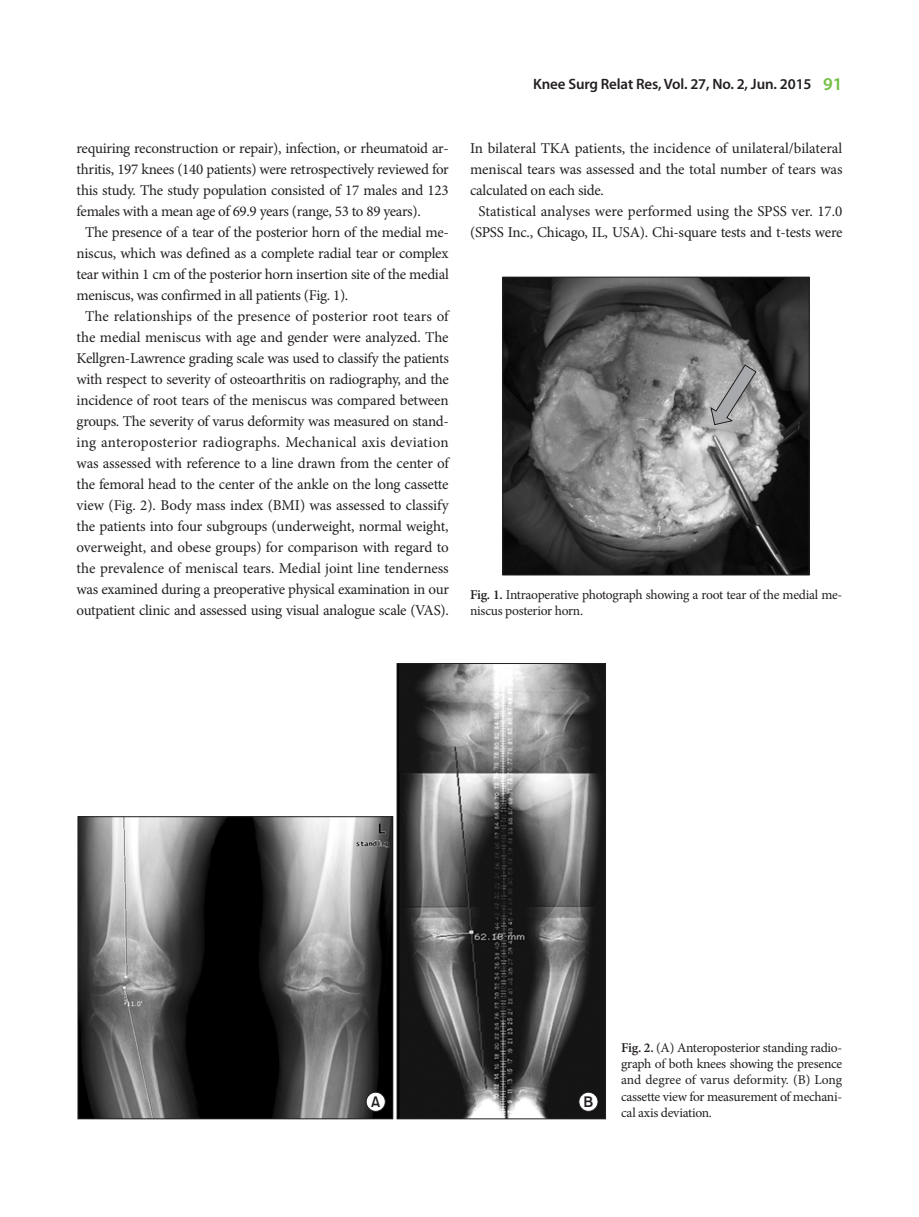
<style>
.page{position:relative;width:919px;height:1217px;background:#fff}
.page>*{position:absolute;margin:0;border:0;box-sizing:border-box;transform-origin:0 0}
.본문{font:15px/21px "Minion Pro";letter-spacing:-.015em;color:#231f20;text-align:justify}
.머리말홀수{font:600 15px "Myriad Pro";letter-spacing:-.01em;color:#231f20}
.t1{font:15px "Gothic 725 BT Bold A";color:#231f20}
.그림제목{font:13.5px/16.2px "Minion Pro";letter-spacing:-.025em;color:#231f20}
.s1{font-size:18px;color:#71bf44}
.s2{font-weight:600}
</style>
<div class="page">
<img style="left:504px;top:279px;width:303px;height:294px">
<div style="left:502px;top:277px;width:307px;height:298px;border:1px solid #231f20"></div>
<svg style="left:709px;top:364px;width:48px;height:61px;background:#a2a2a4"></svg>
<svg style="left:77px;top:663px;width:529px;height:455px"></svg>
<div style="left:366px;top:1091px;width:19px;height:20px;background:#fff;border-radius:50%"></div>
<div style="left:366px;top:1091px;width:19px;height:20px;border:1px solid #231f20;border-radius:50%"></div>
<div style="left:579px;top:1091px;width:19px;height:20px;background:#fff;border-radius:50%"></div>
<div style="left:578px;top:1091px;width:20px;height:20px;border:1px solid #231f20;border-radius:50%"></div>
<p class="머리말홀수" style="left:533px;top:74px;width:311px">Knee Surg Relat Res, Vol. 27, No. 2, Jun. 2015 <span class="s1">91</span></p>
<p class="본문" style="left:77px;top:137px;width:374px">requiring reconstruction or repair), infection, or rheumatoid ar&shy;thritis, 197 knees (140 patients) were retrospectively reviewed for this study. The study population consisted of 17 males and 123 females with a mean age of 69.9 years (range, 53 to 89 years).</p>
<p class="본문" style="left:77px;top:221px;width:374px;text-indent:9px">The presence of a tear of the posterior horn of the medial me&shy;niscus, which was defined as a complete radial tear or complex tear within 1 cm of the posterior horn insertion site of the medial meniscus, was confirmed in all patients (Fig. 1).</p>
<p class="본문" style="left:77px;top:305px;width:374px;text-align:center">The relationships of the presence of posterior root tears of the medial meniscus with age and gender were analyzed. The Kellgren-Lawrence grading scale was used to classify the patients with respect to severity of osteoarthritis on radiography, and the incidence of root tears of the meniscus was compared between groups. The severity of varus deformity was measured on stand&shy;ing anteroposterior radiographs. Mechanical axis deviation was assessed with reference to a line drawn from the center of the femoral head to the center of the ankle on the long cassette view (Fig. 2). Body mass index (BMI) was assessed to classify the patients into four subgroups (underweight, normal weight, overweight, and obese groups) for comparison with regard to the prevalence of meniscal tears. Medial joint line tenderness was examined during a preoperative physical examination in our outpatient clinic and assessed using visual analogue scale (VAS).</p>
<p class="본문" style="left:470px;top:137px;width:374px">In bilateral TKA patients, the incidence of unilateral/bilateral meniscal tears was assessed and the total number of tears was calculated on each side.</p>
<p class="본문" style="left:470px;top:200px;width:374px;text-align:center">Statistical analyses were performed using the SPSS ver. 17.0 (SPSS Inc., Chicago, IL, USA). Chi-square tests and t-tests were</p>
<p class="그림제목" style="left:470px;top:586px;width:374px"><span class="s2">Fig. 1.</span> Intraoperative photograph showing a root tear of the medial me&shy;niscus posterior horn.</p>
<p class="t1" style="left:371px;top:1092px;width:11px">A</p>
<p class="t1" style="left:583px;top:1092px;width:11px">B</p>
<p class="그림제목" style="left:621px;top:1039px;width:223px;text-align:justify"><span class="s2">Fig. 2.</span> (A) Anteroposterior standing radio&shy;graph of both knees showing the presence and degree of varus deformity. (B) Long cassette view for measurement of mechani&shy;cal axis deviation.</p>
</div>
